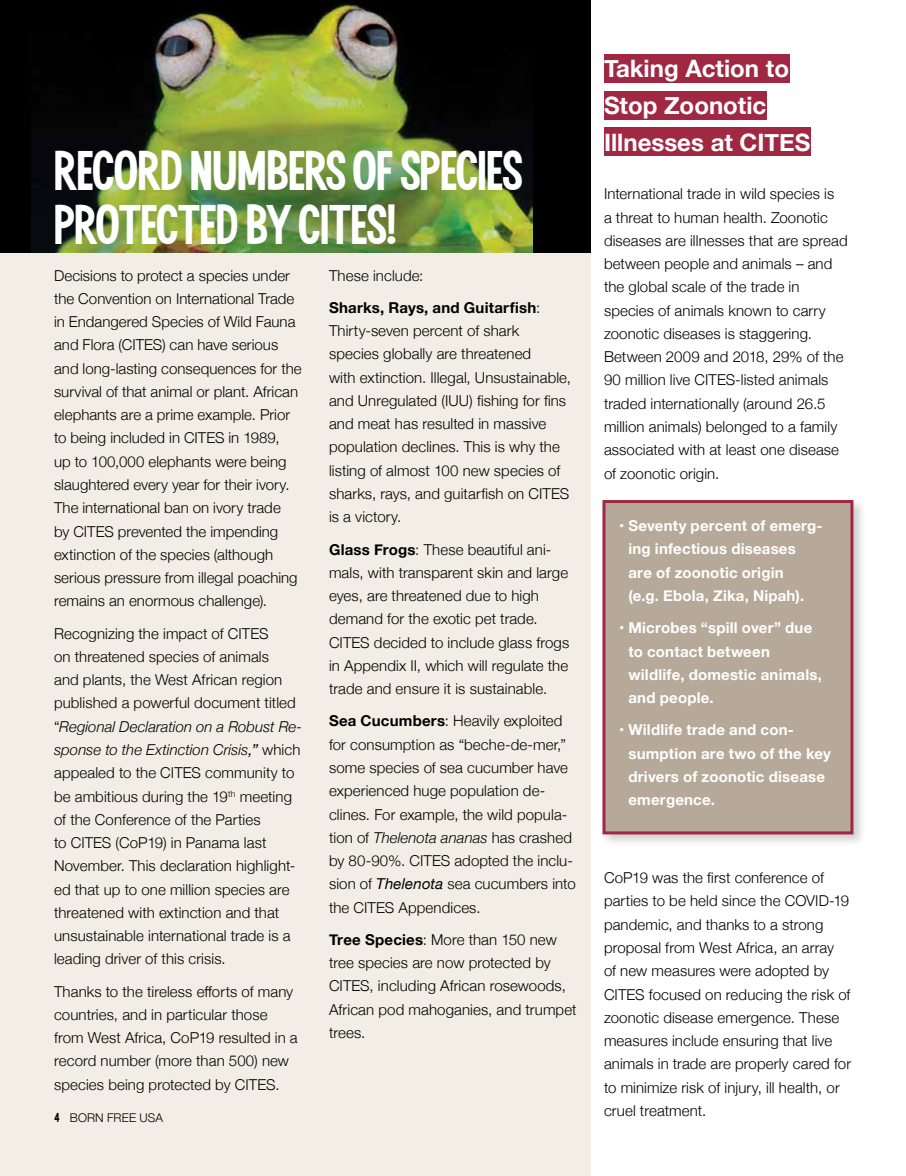
<style>
.page{position:relative;width:906px;height:1176px;background:#fff}
.page>*{position:absolute;margin:0;border:0;box-sizing:border-box;transform-origin:0 0}
.t1{font:45px/54px "Born Free Sans";letter-spacing:-.015em;color:#fff}
.t2{font:700 24px/36.8px "Helvetica Neue";color:#fff}
.t3{font:300 15px/23.2px "Helvetica Neue";letter-spacing:.005em;color:#000}
.t4{font:700 15px/23.2px "Helvetica Neue";letter-spacing:.015em;color:#fff}
.t5{font:700 15px/32.2px "Helvetica Neue";letter-spacing:.015em;color:#000}
.t6{font:300 12px "Helvetica Neue";letter-spacing:.01em;color:#000}
.s1{font-style:italic}
.s2{font-weight:400;font-style:italic}
.s3{font-family:"Born Free Sans";font-weight:400;font-size:10.5px}
.s4{font-weight:300}
.s5{font-weight:700}
</style>
<div class="page">
<div style="left:0;top:0;width:590px;height:1175px;background:#f2eee6"></div>
<div style="left:0;top:0;width:590px;height:253px;background:#000"></div>
<img style="left:31px;top:0;width:501px;height:253px">
<div style="left:603px;top:54px;width:185px;height:29px;background:#a02843"></div>
<div style="left:603px;top:91px;width:163px;height:28px;background:#a02843"></div>
<div style="left:603px;top:127px;width:206px;height:29px;background:#a02843"></div>
<div style="left:599px;top:497px;width:267px;height:350px;background:#000;opacity:.2"></div>
<div style="left:603px;top:501px;width:248px;height:331px;background:#b6a999"></div>
<div style="left:602px;top:500px;width:251px;height:334px;border:3px solid #a02843"></div>
<h1 class="t1" style="left:54px;top:146px;width:469px">RECORD NUMBERS OF SPECIES<br>PROTECTED BY CITES!</h1>
<p class="t3" style="left:54px;top:262px;width:249px">Decisions to protect a species under the Convention on International Trade in Endangered Species of Wild Fauna and Flora (CITES) can have serious and long-lasting consequences for the survival of that animal or plant. African elephants are a prime example. Prior to being included in CITES in 1989,<br>up to 100,000 elephants were being slaughtered every year for their ivory.<br>The international ban on ivory trade<br>by CITES prevented the impending extinction of the species (although serious pressure from illegal poaching remains an enormous challenge).</p>
<p class="t3" style="left:54px;top:620px;width:249px">Recognizing the impact of CITES<br>on threatened species of animals<br>and plants, the West African region published a powerful document titled “<span class="s1">Regional Declaration on a Robust Re&shy;sponse to the Extinction Crisis</span><span class="s2">,”</span> which appealed to the CITES community to be ambitious during the 19<sup>th</sup> meeting of the Conference of the Parties<br>to CITES (CoP19) in Panama last November. This declaration highlight&shy;ed that up to one million species are threatened with extinction and that unsustainable international trade is a leading driver of this crisis.</p>
<p class="t3" style="left:54px;top:978px;width:245px">Thanks to the tireless efforts of many countries, and in particular those from West Africa, CoP19 resulted in a record number (more than 500) new species being protected by CITES.</p>
<p class="t6" style="left:54px;top:1107px;width:110px"><span class="s3">4</span> BORN FREE USA</p>
<p class="t5" style="left:329px;top:259px;width:212px"><span class="s4">These include:<br></span>Sharks, Rays, and Guitarfish<span class="s4">:</span></p>
<p class="t3" style="left:329px;top:318px;width:243px">Thirty-seven percent of shark species globally are threatened<br>with extinction. Illegal, Unsustainable, and Unregulated (IUU) fishing for fins and meat has resulted in massive population declines. This is why the listing of almost 100 new species of sharks, rays, and guitarfish on CITES is a victory.</p>
<p class="t3" style="left:329px;top:536px;width:242px"><span class="s5">Glass Frogs</span>: These beautiful ani&shy;mals, with transparent skin and large eyes, are threatened due to high demand for the exotic pet trade.<br>CITES decided to include glass frogs in Appendix II, which will regulate the trade and ensure it is sustainable.</p>
<p class="t3" style="left:329px;top:708px;width:248px"><span class="s5">Sea Cucumbers</span>: Heavily exploited for consumption as “beche-de-mer,” some species of sea cucumber have experienced huge population de&shy;clines. For example, the wild popula&shy;tion of <span class="s1">Thelenota ananas</span> has crashed by 80-90%. CITES adopted the inclu&shy;sion of <span class="s2">Thelenota</span> sea cucumbers into the CITES Appendices.</p>
<p class="t3" style="left:329px;top:926px;width:249px"><span class="s5">Tree Species</span>: More than 150 new tree species are now protected by<br>CITES, including African rosewoods,<br>African pod mahoganies, and trumpet trees.</p>
<h2 class="t2" style="left:603px;top:51px;width:208px">Taking Action to<br>Stop Zoonotic<br>Illnesses at CITES</h2>
<p class="t3" style="left:603px;top:181px;width:245px">International trade in wild species is<br>a threat to human health. Zoonotic diseases are illnesses that are spread between people and animals – and the global scale of the trade in species of animals known to carry zoonotic diseases is staggering.<br>Between 2009 and 2018, 29% of the 90 million live CITES-listed animals traded internationally (around 26.5 million animals) belonged to a family associated with at least one disease of zoonotic origin.</p>
<p class="t4" style="left:628px;top:514px;width:196px;text-indent:-9px">• Seventy percent of emerg&shy;ing infectious diseases are of zoonotic origin<br>(e.g. Ebola, Zika, Nipah).</p>
<p class="t4" style="left:628px;top:616px;width:195px;text-indent:-9px">• Microbes “spill over” due to contact between wildlife, domestic animals, and people.</p>
<p class="t4" style="left:628px;top:718px;width:204px;text-indent:-9px">• Wildlife trade and con&shy;sumption are two of the key drivers of zoonotic disease emergence.</p>
<p class="t3" style="left:603px;top:864px;width:248px">CoP19 was the first conference of parties to be held since the COVID-19 pandemic, and thanks to a strong proposal from West Africa, an array<br>of new measures were adopted by CITES focused on reducing the risk of zoonotic disease emergence. These measures include ensuring that live animals in trade are properly cared for to minimize risk of injury, ill health, or cruel treatment.</p>
</div>
